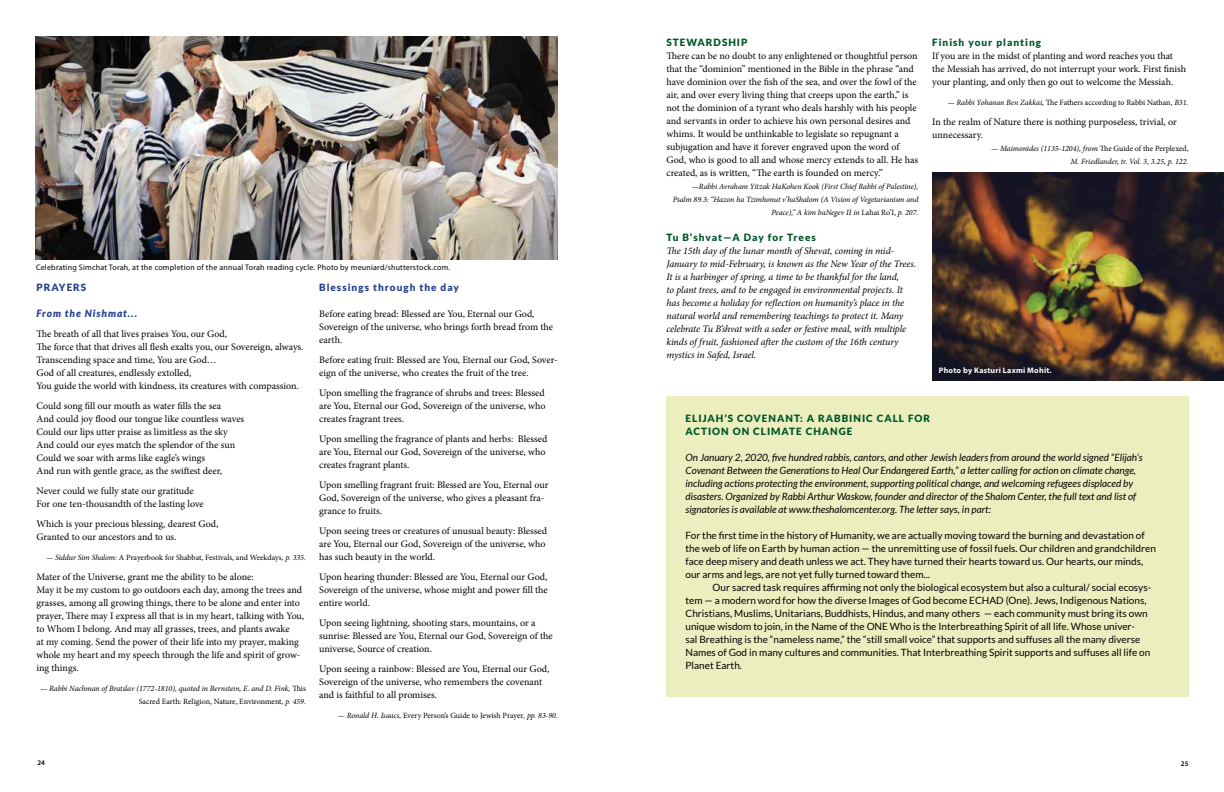
<style>
.page{position:relative;width:1224px;height:792px;background:#fff}
.page>*{position:absolute;margin:0;border:0;box-sizing:border-box;transform-origin:0 0}
.t1{font:10px/13px "Minion Pro";color:#000}
.t2{font:10px/13px "Lato";color:#000}
.t3{font:italic 10px/13px "Lato";color:#000}
.t4{font:italic 10px/13px "Minion Pro";letter-spacing:-.01em;color:#000}
.t5{font:900 10px "Lato";letter-spacing:.1em;color:#005627}
.t6{font:900 10px "Lato";letter-spacing:.1em;color:#25408f}
.t7{font:italic 900 10px "Lato";letter-spacing:.1em;color:#25408f}
.t8{font:italic 8px/13px "Minion Pro";letter-spacing:-.01em;color:#000;text-align:right}
.t9{font:8px "Minion Pro";letter-spacing:-.005em;color:#000}
.t10{font:8px "Myriad Pro";letter-spacing:.025em;color:#000}
.t11{font:700 8px "Myriad Pro";letter-spacing:.025em;color:#fff}
.t12{font:600 7px "Myriad Pro";color:#000}
.s1{font-style:italic}
.s2{font-style:normal}
</style>
<div class="page">
<div style="left:666px;top:397px;width:523px;height:300px;background:#eceec0"></div>
<img style="left:932px;top:173px;width:292px;height:207px">
<img style="left:36px;top:36px;width:522px;height:223px">
<p class="t10" style="left:36px;top:262px;width:416px">Celebrating Simchat Torah, at the completion of the annual Torah reading cycle. Photo by meuniard/shutterstock.com.</p>
<p class="t6" style="left:36px;top:281px;width:51px">Prayers</p>
<p class="t7" style="left:36px;top:307px;width:102px">From the Nishmat...</p>
<p class="t1" style="left:36px;top:327px;width:269px">The breath of all that lives praises You, our God,<br>The force that that drives all flesh exalts you, our Sovereign, always.<br>Transcending space and time, You are God…<br>God of all creatures, endlessly extolled,<br>You guide the world with kindness, its creatures with compassion.</p>
<p class="t1" style="left:36px;top:399px;width:209px">Could song fill our mouth as water fills the sea<br>And could joy flood our tongue like countless waves Could our lips utter praise as limitless as the sky And could our eyes match the splendor of the sun Could we soar with arms like eagle’s wings<br>And run with gentle grace, as the swiftest deer,</p>
<p class="t1" style="left:36px;top:484px;width:169px">Never could we fully state our gratitude<br>For one ten-thousandth of the lasting love</p>
<p class="t1" style="left:36px;top:517px;width:183px">Which is your precious blessing, dearest God,<br>Granted to our ancestors and to us.</p>
<p class="t9" style="left:46px;top:552px;width:261px"><span class="s1">— Siddur Sim Shalom:</span> A Prayerbook for Shabbat, Festivals, and Weekdays<span class="s1">, p. 335.</span></p>
<p class="t1" style="left:36px;top:570px;width:269px">Mater of the Universe, grant me the ability to be alone:<br>May it be my custom to go outdoors each day, among the trees and grasses, among all growing things, there to be alone and enter into prayer, There may I express all that is in my heart, talking with You, to Whom I belong. And may all grasses, trees, and plants awake<br>at my coming. Send the power of their life into my prayer, making whole my heart and my speech through the life and spirit of grow&shy;ing things.</p>
<p class="t8" style="left:40px;top:681px;width:267px">— Rabbi Nachman of Bratslav (1772-1810), quoted in Bernstein, E. and D. Fink, <span class="s2">This<br>Sacred Earth: Religion, Nature, Environment,</span> p. 459.</p>
<p class="t6" style="left:319px;top:281px;width:142px">Blessings through the day</p>
<p class="t1" style="left:319px;top:307px;width:235px">Before eating bread: Blessed are You, Eternal our God,<br>Sovereign of the universe, who brings forth bread from the earth.</p>
<p class="t1" style="left:319px;top:353px;width:240px">Before eating fruit: Blessed are You, Eternal our God, Sover&shy;eign of the universe, who creates the fruit of the tree.</p>
<p class="t1" style="left:319px;top:386px;width:228px;text-align:justify">Upon smelling the fragrance of shrubs and trees: Blessed are You, Eternal our God, Sovereign of the universe, who creates fragrant trees.</p>
<p class="t1" style="left:319px;top:432px;width:230px">Upon smelling the fragrance of plants and herbs: Blessed are You, Eternal our God, Sovereign of the universe, who creates fragrant plants.</p>
<p class="t1" style="left:319px;top:478px;width:231px">Upon smelling fragrant fruit: Blessed are You, Eternal our<br>God, Sovereign of the universe, who gives a pleasant fra&shy;grance to fruits.</p>
<p class="t1" style="left:319px;top:524px;width:230px">Upon seeing trees or creatures of unusual beauty: Blessed are You, Eternal our God, Sovereign of the universe, who has such beauty in the world.</p>
<p class="t1" style="left:319px;top:570px;width:230px;text-align:justify">Upon hearing thunder: Blessed are You, Eternal our God, Sovereign of the universe, whose might and power fill the entire world.</p>
<p class="t1" style="left:319px;top:616px;width:235px">Upon seeing lightning, shooting stars, mountains, or a sunrise: Blessed are You, Eternal our God, Sovereign of the universe, Source of creation.</p>
<p class="t1" style="left:319px;top:662px;width:232px">Upon seeing a rainbow: Blessed are You, Eternal our God,<br>Sovereign of the universe, who remembers the covenant and is faithful to all promises.</p>
<p class="t9" style="left:338px;top:710px;width:222px"><span class="s1">— Ronald H. Isaacs,</span> Every Person’s Guide to Jewish Prayer<span class="s1">, pp. 83-90.</span></p>
<p class="t5" style="left:666px;top:36px;width:82px">Stewardship</p>
<p class="t1" style="left:666px;top:49px;width:253px">There can be no doubt to any enlightened or thoughtful person that the “dominion” mentioned in the Bible in the phrase “and have dominion over the fish of the sea, and over the fowl of the air, and over every living thing that creeps upon the earth,” is not the dominion of a tyrant who deals harshly with his people and servants in order to achieve his own personal desires and whims. It would be unthinkable to legislate so repugnant a subjugation and have it forever engraved upon the word of God, who is good to all and whose mercy extends to all. He has created, as is written, “The earth is founded on mercy.”</p>
<p class="t8" style="left:673px;top:180px;width:247px">—Rabbi Avraham Yitzak HaKohen Kook (First Chief Rabbi of Palestine),<br>Psalm 89.3: “Hazon ha Tzimhonut v’haShalom (A Vision of Vegetarianism and<br>Peace),” A kim baNegev II in <span class="s2">Lahai Ro’I,</span> p. 207.</p>
<p class="t5" style="left:666px;top:231px;width:151px">Tu B’shvat—A Day for Trees</p>
<p class="t4" style="left:666px;top:244px;width:251px">The 15th day of the lunar month of Shevat, coming in mid-January to mid-February, is known as the New Year of the Trees.<br>It is a harbinger of spring, a time to be thankful for the land,<br>to plant trees, and to be engaged in environmental projects. It has become a holiday for reflection on humanity’s place in the natural world and remembering teachings to protect it. Many celebrate Tu B’shvat with a seder or festive meal, with multiple kinds of fruit, fashioned after the custom of the 16th century mystics in Safed, Israel.</p>
<p class="t5" style="left:932px;top:36px;width:110px">Finish your planting</p>
<p class="t1" style="left:932px;top:49px;width:256px">If you are in the midst of planting and word reaches you that the Messiah has arrived, do not interrupt your work. First finish your planting, and only then go out to welcome the Messiah.</p>
<p class="t9" style="left:947px;top:97px;width:243px"><span class="s1">— Rabbi Yohanan Ben Zakkai,</span> The Fathers according to Rabbi Nathan, <span class="s1">B31.</span></p>
<p class="t1" style="left:932px;top:115px;width:246px">In the realm of Nature there is nothing purposeless, trivial, or unnecessary.</p>
<p class="t8" style="left:991px;top:142px;width:199px">— Maimonides (1135-1204), from <span class="s2">The Guide of the Perplexed,<br></span>M. Friedlander, tr. Vol. 3, 3.25, p. 122.</p>
<p class="t11" style="left:939px;top:365px;width:114px">Photo by Kasturi Laxmi Mohit.</p>
<p class="t5" style="left:686px;top:412px;width:61px">ELIJAH’SCOVENANT</p>
<p class="t5" style="left:800px;top:412px;width:26px">: A RABBINIC</p>
<p class="t5" style="left:877px;top:412px;width:8px">CALL</p>
<p class="t5" style="left:908px;top:412px;width:9px">FOR</p>
<p class="t5" style="left:686px;top:425px;width:9px">ACTION</p>
<p class="t5" style="left:733px;top:425px;width:9px">ON</p>
<p class="t5" style="left:753px;top:425px;width:7px">CLI</p>
<p class="t5" style="left:771px;top:425px;width:19px">MATE</p>
<p class="t5" style="left:806px;top:425px;width:9px">CHANGE</p>
<p class="t3" style="left:686px;top:451px;width:459px">On January 2, 2020, five hundred rabbis, cantors, and other Jewish leaders from around the world signed “Elijah’s Covenant Between the Generations to Heal Our Endangered Earth,” a letter calling for action on climate change, including actions protecting the environment, supporting political change, and welcoming refugees displaced by disasters. Organized by Rabbi Arthur Waskow, founder and director of the Shalom Center, the full text and list of signatories is available at www.theshalomcenter.org. The letter says, in part:</p>
<p class="t2" style="left:686px;top:529px;width:472px">For the first time in the history of Humanity, we are actually moving toward the burning and devastation of the web of life on Earth by human action — the unremitting use of fossil fuels. Our children and grandchildren face deep misery and death unless we act. They have turned their hearts toward us. Our hearts, our minds, our arms and legs, are not yet fully turned toward them...</p>
<p class="t2" style="left:685px;top:581px;width:467px;text-indent:27px">Our sacred task requires affirming not only the biological ecosystem but also a cultural/ social ecosys&shy;tem — a modern word for how the diverse Images of God become ECHAD (One). Jews, Indigenous Nations, Christians, Muslims, Unitarians, Buddhists, Hindus, and many others — each community must bring its own unique wisdom to join, in the Name of the ONE Who is the Interbreathing Spirit of all life. Whose univer-<br>sal Breathing is the “nameless name,” the “still small voice” that supports and suffuses all the many diverse Names of God in many cultures and communities. That Interbreathing Spirit supports and suffuses all life on Planet Earth.</p>
<p class="t12" style="left:38px;top:758px;width:9px">24</p>
<p class="t12" style="left:1181px;top:759px;width:9px">25</p>
</div>
